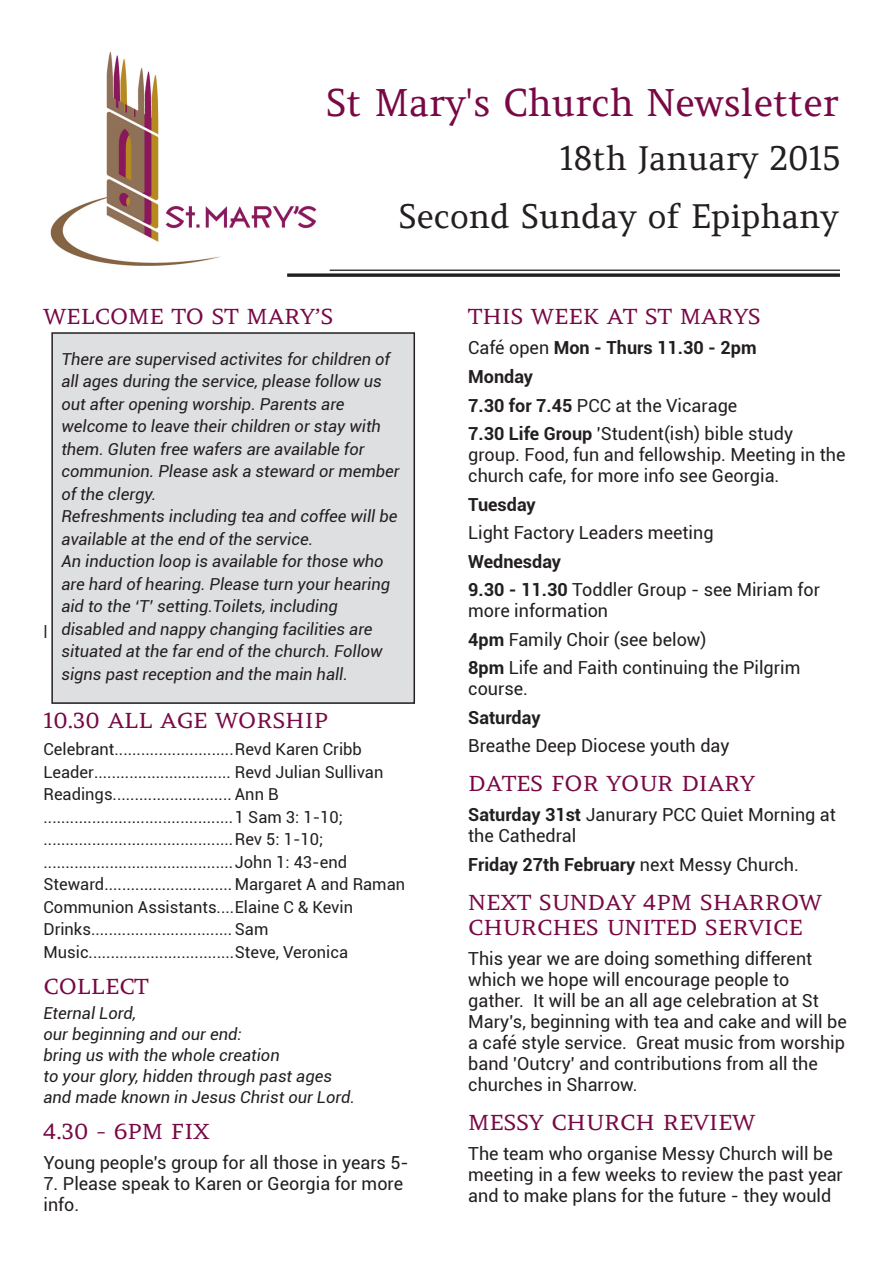
<style>
.page{position:relative;width:893px;height:1263px;background:#fff}
.page>*{position:absolute;margin:0;border:0;box-sizing:border-box;transform-origin:0 0}
.t1{font:37.5px "Amethysta";color:#780945}
.t2{font:33px/57.8px "Amethysta";color:#231f20;text-align:right}
.t3{font:21px/25.5px "Amethysta";color:#780945;scale:1.1 1}
.t4{font:18px/21px "Roboto";color:#231f20}
.t5{font:700 18px/28.5px "Roboto";color:#231f20}
.t6{font:18px "Roboto";color:#231f20;scale:.82 1}
.t7{font:italic 16.5px/22.5px "Roboto";color:#231f20}
.t8{font:16.5px/22.5px "Roboto";color:#231f20}
.s1{font-weight:400}
.s2{font-weight:700}
</style>
<div class="page">
<svg style="left:287px;top:273px;width:553px;height:4px;background:#434040"></svg>
<hr style="left:330px;top:270px;width:510px;height:1px;background:#231f20">
<div style="left:52px;top:333px;width:362px;height:370px;background:#dedfe1"></div>
<div style="left:51px;top:332px;width:364px;height:372px;border:2px solid #231f20"></div>
<img style="left:50px;top:51px;width:267px;height:215px">
<h1 class="t1" style="left:326px;top:79px;width:514px">St Mary's Church Newsletter</h1>
<h2 class="t2" style="left:399px;top:130px;width:443px">18th January 2015<br>Second Sunday of Epiphany</h2>
<p class="t3" style="left:44px;top:304px;width:265px">WELCOME TO ST MARY’S</p>
<p class="t6" style="left:44px;top:621px;width:7px">I</p>
<p class="t7" style="left:61px;top:348px;width:340px">There are supervised activites for children of all ages during the service, please follow us out after opening worship. Parents are welcome to leave their children or stay with them. Gluten free wafers are available for communion. Please ask a steward or member of the clergy.<br>Refreshments including tea and coffee will be available at the end of the service.<br>An induction loop is available for those who are hard of hearing. Please turn your hearing aid to the ‘T’ setting.Toilets, including disabled and nappy changing facilities are situated at the far end of the church. Follow signs past reception and the main hall.</p>
<p class="t3" style="left:44px;top:708px;width:260px">10.30 ALL AGE WORSHIP</p>
<p class="t8" style="left:44px;top:738px;width:363px">Celebrant...........................Revd Karen Cribb Leader............................... Revd Julian Sullivan Readings........................... Ann B ...........................................1 Sam 3: 1-10; ...........................................Rev 5: 1-10; ...........................................John 1: 43-end Steward............................. Margaret A and Raman Communion Assistants....Elaine C &amp; Kevin Drinks................................Sam Music.................................Steve, Veronica</p>
<p class="t3" style="left:44px;top:973px;width:97px">COLLECT</p>
<p class="t7" style="left:44px;top:1003px;width:313px;line-height:21px">Eternal Lord,<br>our beginning and our end:<br>bring us with the whole creation<br>to your glory, hidden through past ages and made known in Jesus Christ our Lord.</p>
<p class="t3" style="left:44px;top:1119px;width:153px">4.30 - 6PM FIX</p>
<p class="t4" style="left:44px;top:1152px;width:367px">Young people's group for all those in years 5-</p>
<p class="t4" style="left:44px;top:1173px;width:361px">7. Please speak to Karen or Georgia for more info.</p>
<p class="t3" style="left:468px;top:304px;width:267px">THIS WEEK AT ST MARYS</p>
<p class="t5" style="left:468px;top:334px;width:326px"><span class="s1">Café open</span> Mon - Thurs 11.30 - 2pm<br>Monday<br>7.30 for 7.45 <span class="s1">PCC at the Vicarage<br></span>7.30 Life Group <span class="s1">'Student(ish) bible study</span></p>
<p class="t4" style="left:468px;top:444px;width:379px">group. Food, fun and fellowship. Meeting in the church cafe, for more info see Georgia.</p>
<p class="t5" style="left:468px;top:490px;width:69px">Tuesday</p>
<p class="t4" style="left:468px;top:522px;width:247px">Light Factory Leaders meeting</p>
<p class="t4" style="left:468px;top:547px;width:353px;line-height:28.5px"><span class="s2">Wednesday<br>9.30 - 11.30</span> Toddler Group - see Miriam for</p>
<p class="t4" style="left:468px;top:597px;width:334px;line-height:28.5px">more information<br><span class="s2">4pm</span> Family Choir (see below)<br><span class="s2">8pm</span> Life and Faith continuing the Pilgrim</p>
<p class="t4" style="left:468px;top:678px;width:61px">course.</p>
<p class="t5" style="left:468px;top:703px;width:74px">Saturday</p>
<p class="t4" style="left:468px;top:735px;width:263px">Breathe Deep Diocese youth day</p>
<p class="t3" style="left:468px;top:771px;width:262px">DATES FOR YOUR DIARY</p>
<p class="t4" style="left:468px;top:804px;width:369px"><span class="s2">Saturday 31st</span> Janurary PCC Quiet Morning at the Cathedral</p>
<p class="t5" style="left:468px;top:850px;width:332px">Friday 27th February <span class="s1">next Messy Church.</span></p>
<p class="t3" style="left:468px;top:889px;width:323px">NEXT SUNDAY 4PM SHARROW<br>CHURCHES UNITED SERVICE</p>
<p class="t4" style="left:468px;top:948px;width:380px">This year we are doing something different which we hope will encourage people to gather. It will be an all age celebration at St Mary's, beginning with tea and cake and will be a café style service. Great music from worship band 'Outcry' and contributions from all the churches in Sharrow.</p>
<p class="t3" style="left:468px;top:1110px;width:262px">MESSY CHURCH REVIEW</p>
<p class="t4" style="left:468px;top:1143px;width:376px">The team who organise Messy Church will be meeting in a few weeks to review the past year and to make plans for the future - they would</p>
</div>
